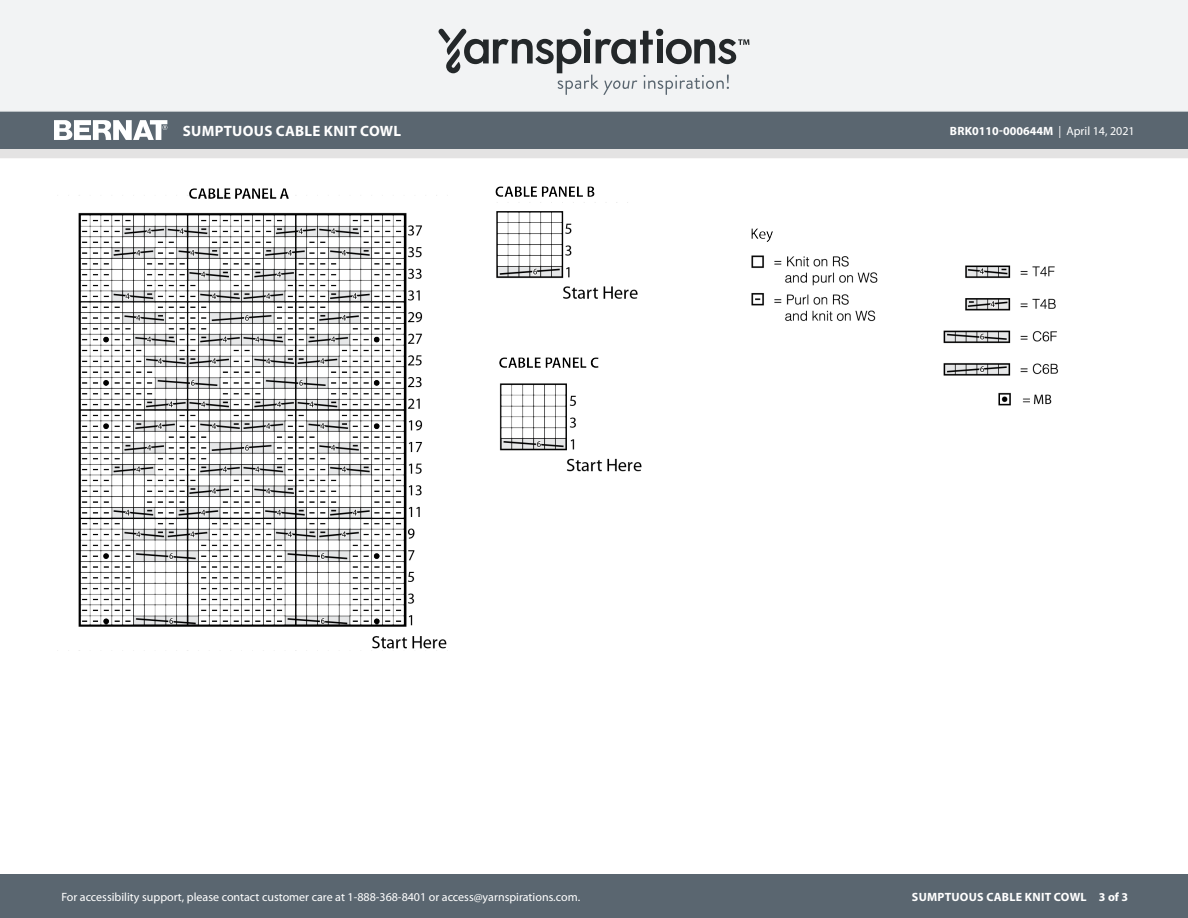
<style>
.page{position:relative;width:1188px;height:918px;background:#fff}
.page>*{position:absolute;margin:0;border:0;box-sizing:border-box;transform-origin:0 0}
.t1{font:700 15px "Myriad Pro";letter-spacing:.02em;color:#fff}
.t2{font:12px "Myriad Pro";color:#fff}
.t3{font:700 12px "Myriad Pro";color:#fff}
.t4{font:700 12px "Myriad Pro";letter-spacing:.02em;color:#fff}
.s1{font-weight:400}
</style>
<div class="page">
<div style="left:0;top:875px;width:1188px;height:43px;background:#5a6670"></div>
<div style="left:0;top:149px;width:1188px;height:9px;background:#e4e3e3"></div>
<div style="left:0;top:111px;width:1188px;height:38px;background:#5a6670"></div>
<div style="left:0;top:0;width:1188px;height:112px;background:#f2f3f4"></div>
<svg style="left:438px;top:29px;width:311px;height:66px"></svg>
<svg style="left:54px;top:120px;width:113px;height:20px"></svg>
<img style="left:57px;top:188px;width:391px;height:463px">
<img style="left:751px;top:228px;width:307px;height:178px">
<img style="left:495px;top:186px;width:143px;height:113px">
<img style="left:499px;top:357px;width:143px;height:115px">
<p class="t1" style="left:183px;top:121px;width:220px">SUMPTUOUS CABLE KNIT COWL</p>
<p class="t3" style="left:950px;top:123px;width:186px">BRK0110-000644M <span class="s1">| April 14, 2021</span></p>
<p class="t2" style="left:61px;top:890px;width:520px">For accessibility support, please contact customer care at 1-888-368-8401 or access@yarnspirations.com.</p>
<p class="t4" style="left:912px;top:889px;width:218px">SUMPTUOUS CABLE KNIT COWL 3 of 3</p>
</div>
